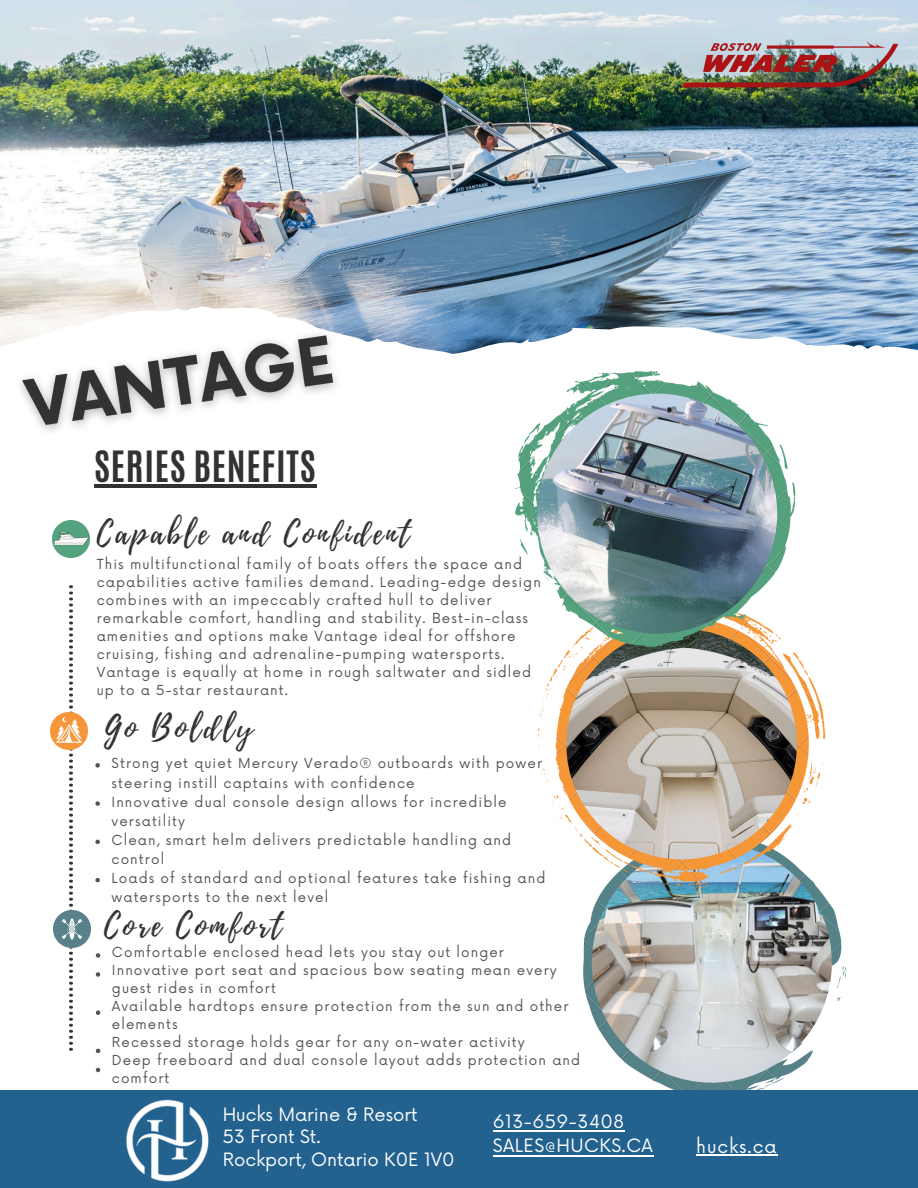
<style>
.page{position:relative;width:918px;height:1188px;background:#fff}
.page>*{position:absolute;margin:0;border:0;box-sizing:border-box;transform-origin:0 0}
.t1{font:700 36px "Antonio";letter-spacing:.02em;color:#323232}
.t2{font:31.05px "Playlist Script";letter-spacing:.1em;color:#323232}
.t3{font:18px/22.5px "Now";color:#fff}
.t4{font:18px/23.7px "Now";letter-spacing:.025em;color:#fff}
.t5{font:13.5px/18px "Now";letter-spacing:.08em;color:#545454}
</style>
<div class="page">
<img style="left:583px;top:891px;width:262px;height:199px">
<img style="left:592px;top:843px;width:240px;height:240px;border-radius:50%">
<img style="left:537px;top:648px;width:289px;height:243px">
<img style="left:566px;top:629px;width:231px;height:230px;border-radius:50%">
<img style="left:69px;top:557px;width:3px;height:494px">
<img style="left:54px;top:910px;width:37px;height:37px">
<img style="left:51px;top:712px;width:37px;height:37px">
<img style="left:0;top:0;width:918px;height:354px">
<img style="left:512px;top:371px;width:283px;height:277px">
<img style="left:537px;top:394px;width:240px;height:240px;border-radius:50%">
<img style="left:682px;top:43px;width:216px;height:45px">
<svg style="left:95px;top:763px;width:5px;height:5px"></svg>
<svg style="left:95px;top:801px;width:5px;height:5px"></svg>
<svg style="left:95px;top:840px;width:5px;height:4px"></svg>
<svg style="left:95px;top:878px;width:5px;height:4px"></svg>
<svg style="left:96px;top:953px;width:4px;height:5px"></svg>
<svg style="left:96px;top:972px;width:4px;height:5px"></svg>
<svg style="left:96px;top:1010px;width:4px;height:5px"></svg>
<svg style="left:96px;top:1049px;width:4px;height:4px"></svg>
<svg style="left:96px;top:1068px;width:4px;height:4px"></svg>
<img style="left:3px;top:310px;width:355px;height:121px">
<div style="left:0;top:1090px;width:918px;height:98px;background:#23628f"></div>
<hr style="left:94px;top:484px;width:222px;height:4px;background:#323232">
<img style="left:126px;top:1099px;width:83px;height:83px">
<hr style="left:493px;top:1155px;width:160px;height:1px;background:#fff">
<hr style="left:493px;top:1130px;width:132px;height:2px;background:#fff">
<hr style="left:696px;top:1154px;width:81px;height:1px;background:#fff">
<img style="left:52px;top:520px;width:37px;height:37px">
<img style="left:55px;top:532px;width:34px;height:12px">
<h2 class="t1" style="left:94px;top:441px;width:223px">SERIES BENEFITS</h2>
<p class="t2" style="left:97px;top:511px;width:314px">Capable and Confident</p>
<p class="t5" style="left:97px;top:555px;width:446px">This multifunctional family of boats offers the space and capabilities active families demand. Leading-edge design combines with an impeccably crafted hull to deliver remarkable comfort, handling and stability. Best-in-class amenities and options make Vantage ideal for offshore cruising, fishing and adrenaline-pumping watersports.<br>Vantage is equally at home in rough saltwater and sidled up to a 5-star restaurant.</p>
<p class="t2" style="left:104px;top:705px;width:150px">Go Boldly</p>
<p class="t5" style="left:112px;top:755px;width:435px;line-height:19.2px">Strong yet quiet Mercury Verado® outboards with power steering instill captains with confidence<br>Innovative dual console design allows for incredible versatility<br>Clean, smart helm delivers predictable handling and control<br>Loads of standard and optional features take fishing and watersports to the next level</p>
<p class="t5" style="left:112px;top:944px;width:470px">Comfortable enclosed head lets you stay out longer Innovative port seat and spacious bow seating mean every guest rides in comfort<br>Available hardtops ensure protection from the sun and other elements<br>Recessed storage holds gear for any on-water activity<br>Deep freeboard and dual console layout adds protection and comfort</p>
<h2 class="t2" style="left:104px;top:903px;width:179px">Core Comfort</h2>
<p class="t3" style="left:223px;top:1104px;width:234px">Hucks Marine &amp; Resort<br>53 Front St.<br>Rockport, Ontario K0E 1V0</p>
<p class="t4" style="left:493px;top:1111px;width:162px">613-659-3408<br>SALES@HUCKS.CA</p>
<p class="t3" style="left:696px;top:1136px;width:82px">hucks.ca</p>
</div>
